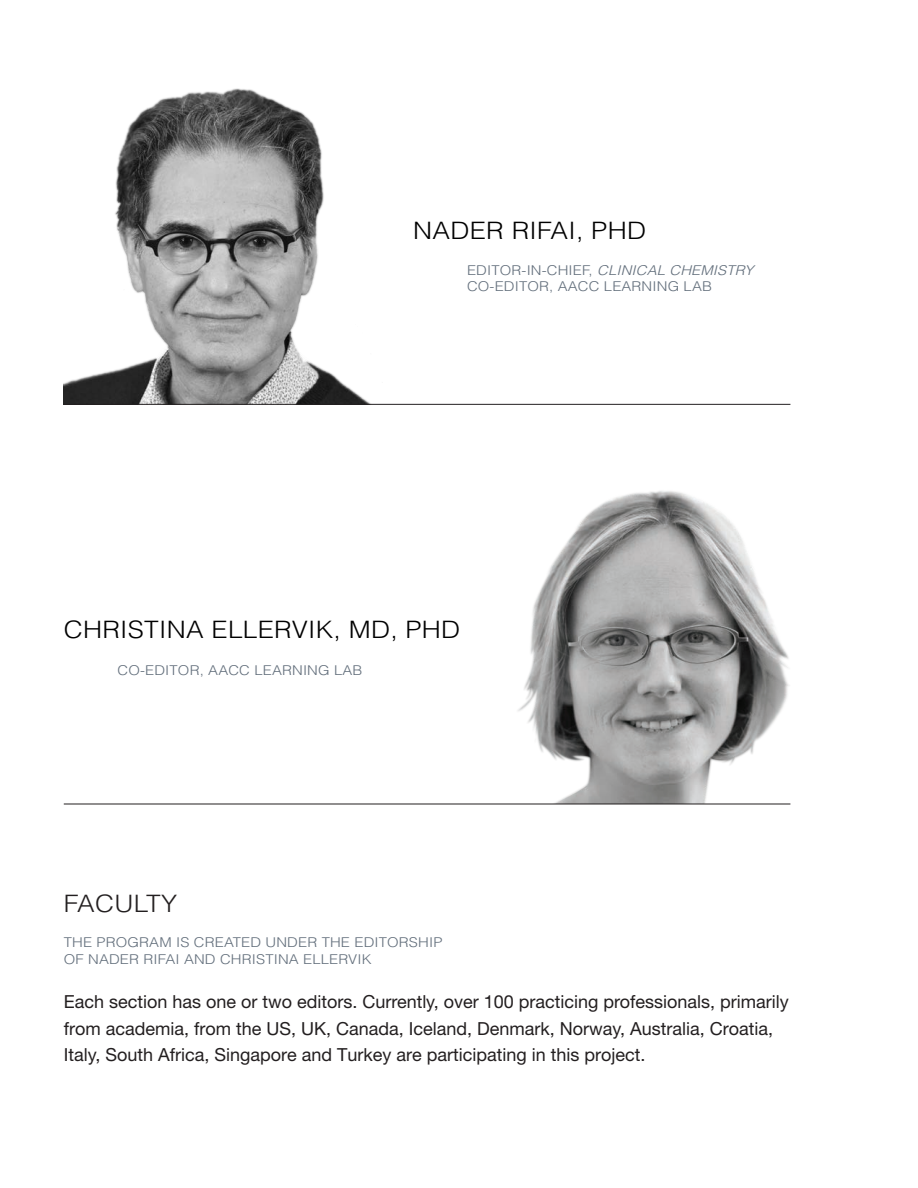
<style>
.page{position:relative;width:918px;height:1188px;background:#fff}
.page>*{position:absolute;margin:0;border:0;box-sizing:border-box;transform-origin:0 0}
.t1{font:300 24px "Helvetica LT Std";letter-spacing:.01em;color:#000;scale:1.1 1}
.t2{font:300 24px "Helvetica LT Std";letter-spacing:.01em;color:#231f20;scale:1.1 1}
.t3{font:18px/26.4px "Helvetica Neue LT Std";color:#231f20}
.t4{font:300 13.5px/16.2px "Helvetica LT Std";letter-spacing:.01em;color:#626e7b;scale:1.1 1}
.t5{font:italic 300 13.5px "Helvetica LT Std";letter-spacing:.01em;color:#626e7b;scale:1.1 1}
.s1{font-style:normal}
</style>
<div class="page">
<img style="left:496px;top:491px;width:295px;height:313px">
<img style="left:64px;top:88px;width:321px;height:316px">
<hr style="left:64px;top:404px;width:726px;height:1px;background:#231f20">
<hr style="left:64px;top:804px;width:726px;height:1px;background:#231f20">
<p class="t1" style="left:413px;top:215px;width:213px">NADER RIFAI, PHD</p>
<p class="t5" style="left:467px;top:262px;width:262px"><span class="s1">EDITOR-IN-CHIEF,</span> CLINICAL CHEMISTRY</p>
<p class="t4" style="left:467px;top:278px;width:224px">CO-EDITOR, AACC LEARNING LAB</p>
<p class="t1" style="left:64px;top:615px;width:362px">CHRISTINA ELLERVIK, MD, PHD</p>
<p class="t4" style="left:118px;top:661px;width:224px">CO-EDITOR, AACC LEARNING LAB</p>
<p class="t2" style="left:64px;top:888px;width:105px">FACULTY</p>
<p class="t4" style="left:64px;top:934px;width:346px">THE PROGRAM IS CREATED UNDER THE EDITORSHIP<br>OF NADER RIFAI AND CHRISTINA ELLERVIK</p>
<p class="t3" style="left:64px;top:988px;width:727px">Each section has one or two editors. Currently, over 100 practicing professionals, primarily from academia, from the US, UK, Canada, Iceland, Denmark, Norway, Australia, Croatia,<br>Italy, South Africa, Singapore and Turkey are participating in this project.</p>
</div>
